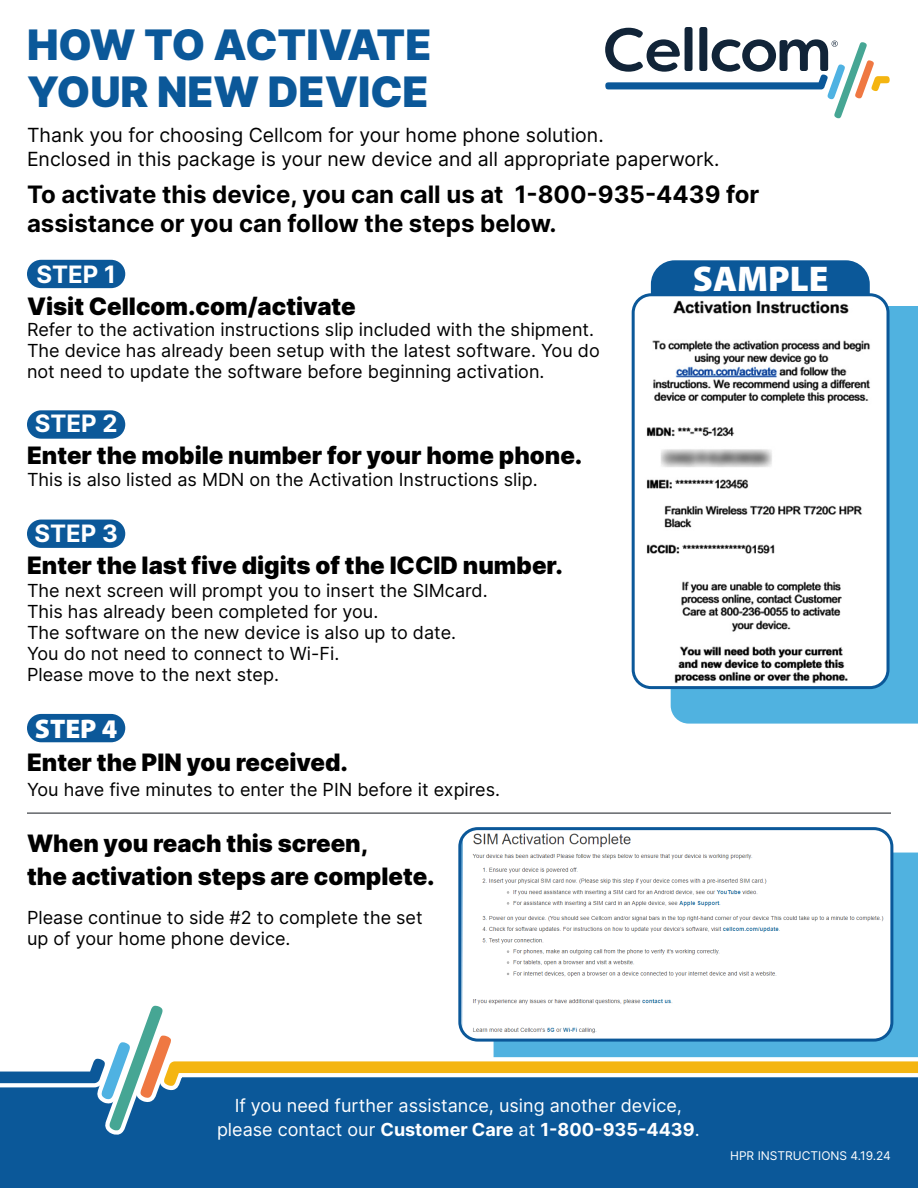
<style>
.page{position:relative;width:918px;height:1188px;background:#fff}
.page>*{position:absolute;margin:0;border:0;box-sizing:border-box;transform-origin:0 0}
.t1{font:900 42px "Inter";color:#0b5899}
.t2{font:900 35.85px "Myriad Pro";color:#fff}
.t3{font:900 27px "Myriad Pro";color:#fff}
.t4{font:900 24px "Inter";color:#000}
.t5{font:700 24px "Inter";color:#000}
.t6{font:700 24px "Inter";color:#fff}
.t7{font:19.5px "Inter";color:#000}
.t8{font:18px/21px "Inter";color:#000}
.t9{font:18px "Inter";color:#fff}
.t10{font:700 18px "Inter";color:#fff}
.t11{font:12px "Inter";color:#fff}
.s1{font-weight:400}
</style>
<div class="page">
<div style="left:893px;top:853px;width:25px;height:146px;background:#50b2e0"></div>
<div style="left:671px;top:306px;width:247px;height:418px;background:#50b2e0"></div>
<div style="left:0;top:1073px;width:918px;height:115px;background:#0b5899"></div>
<div style="left:651px;top:260px;width:219px;height:66px;background:#0b5899;border-radius:24px"></div>
<div style="left:27px;top:260px;width:98px;height:28px;background:#0b5899;border-radius:14px"></div>
<div style="left:27px;top:410px;width:98px;height:29px;background:#0b5899;border-radius:14px"></div>
<div style="left:27px;top:520px;width:98px;height:28px;background:#0b5899;border-radius:14px"></div>
<div style="left:27px;top:714px;width:98px;height:28px;background:#0b5899;border-radius:14px"></div>
<img style="left:633px;top:297px;width:255px;height:391px">
<div style="left:632px;top:293px;width:258px;height:396px;border:3px solid #0b5899;border-radius:18px"></div>
<img style="left:462px;top:831px;width:430px;height:168px">
<div style="left:458px;top:827px;width:435px;height:215px;border:3px solid #0b5899;border-radius:18px"></div>
<hr style="left:27px;top:812px;width:864px;height:2px;background:#63666a">
<svg style="left:0;top:999px;width:918px;height:136px"></svg>
<svg style="left:605px;top:28px;width:285px;height:91px"></svg>
<p class="t1" style="left:27px;top:13px;width:406px">HOW TO ACTIVATE</p>
<p class="t1" style="left:27px;top:59px;width:403px">YOUR NEW DEVICE</p>
<p class="t7" style="left:27px;top:121px;width:578px">Thank you for choosing Cellcom for your home phone solution.</p>
<p class="t7" style="left:27px;top:145px;width:694px">Enclosed in this package is your new device and all appropriate paperwork.</p>
<p class="t5" style="left:27px;top:177px;width:734px">To activate this device, you can call us at 1-800-935-4439 for</p>
<p class="t5" style="left:27px;top:205px;width:531px">assistance or you can follow the steps below.</p>
<p class="t6" style="left:36px;top:256px;width:81px">STEP 1</p>
<p class="t4" style="left:27px;top:287px;width:330px">Visit Cellcom.com/activate</p>
<p class="t8" style="left:27px;top:318px;width:574px">Refer to the activation instructions slip included with the shipment.<br>The device has already been setup with the latest software. You do not need to update the software before beginning activation.</p>
<p class="t6" style="left:35px;top:406px;width:84px">STEP 2</p>
<p class="t4" style="left:27px;top:437px;width:557px">Enter the mobile number for your home phone.</p>
<p class="t8" style="left:27px;top:469px;width:512px">This is also listed as MDN on the Activation Instructions slip.</p>
<p class="t6" style="left:34px;top:515px;width:85px">STEP 3</p>
<p class="t4" style="left:27px;top:547px;width:538px">Enter the last f ive digits of the ICCID number.</p>
<p class="t8" style="left:27px;top:580px;width:462px">The next screen will prompt you to insert the SIMcard.</p>
<p class="t8" style="left:27px;top:601px;width:353px">This has already been completed for you.</p>
<p class="t8" style="left:27px;top:622px;width:431px">The software on the new device is also up to date.</p>
<p class="t8" style="left:27px;top:643px;width:314px">You do not need to connect to Wi-Fi.</p>
<p class="t8" style="left:27px;top:664px;width:254px">Please move to the next step.</p>
<p class="t3" style="left:35px;top:710px;width:84px">STEP 4</p>
<p class="t4" style="left:27px;top:744px;width:323px">Enter the PIN you received.</p>
<p class="t8" style="left:27px;top:778px;width:475px">You have five minutes to enter the PIN before it expires.</p>
<p class="t4" style="left:27px;top:825px;width:343px">When you reach this screen,</p>
<p class="t4" style="left:27px;top:858px;width:409px">the activation steps are complete.</p>
<p class="t8" style="left:27px;top:907px;width:397px">Please continue to side #2 to complete the set up of your home phone device.</p>
<p class="t2" style="left:693px;top:255px;width:137px">SAMPLE</p>
<p class="t9" style="left:235px;top:1092px;width:449px">If you need further assistance, using another device,</p>
<p class="t10" style="left:217px;top:1116px;width:484px"><span class="s1">please contact our</span> Customer Care <span class="s1">at</span> 1-800-935-4439<span class="s1">.</span></p>
<p class="t11" style="left:730px;top:1147px;width:162px">HPR INSTRUCTIONS 4.19.24</p>
</div>
